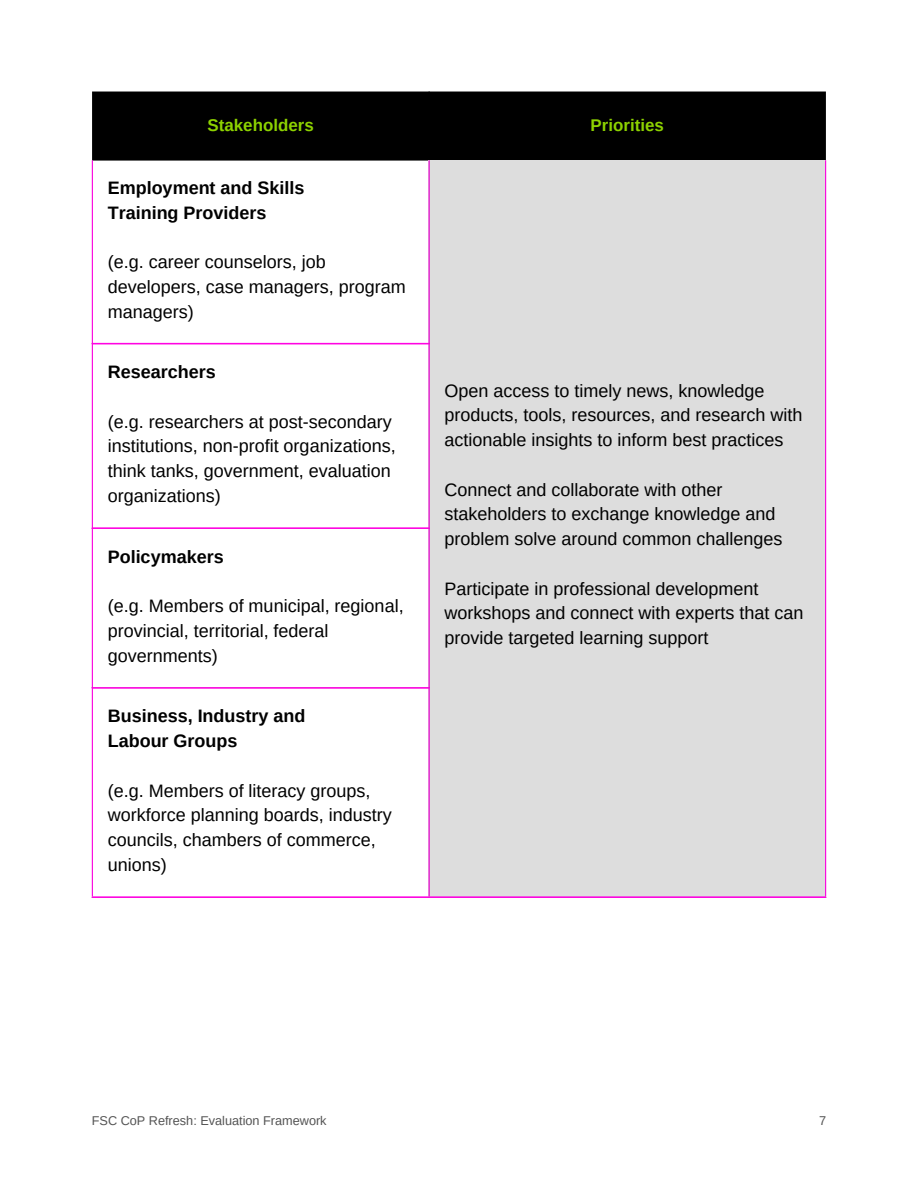
<style>
.page{position:relative;width:918px;height:1188px;background:#fff}
.page>*{position:absolute;margin:0;border:0;box-sizing:border-box;transform-origin:0 0}
.t1{font:18px/24.8px "Arimo";color:#000}
.t2{font:700 18px "Arimo";color:#000}
.t3{font:700 16.95px "Arimo";color:#8dd200}
.t4{font:12.75px "Arimo";color:#545454}
</style>
<div class="page">
<div style="left:92px;top:92px;width:734px;height:69px;background:#000"></div>
<div style="left:429px;top:160px;width:397px;height:737px;background:#ddd"></div>
<hr style="left:92px;top:160px;width:1px;height:736px;background:#ff03e2">
<hr style="left:429px;top:160px;width:1px;height:736px;background:#ff03e2">
<hr style="left:825px;top:160px;width:1px;height:736px;background:#ff03e2">
<hr style="left:92px;top:343px;width:338px;height:1px;background:#ff03e2">
<hr style="left:92px;top:527px;width:338px;height:2px;background:#ff03e2">
<hr style="left:92px;top:687px;width:338px;height:2px;background:#ff03e2">
<hr style="left:92px;top:896px;width:734px;height:2px;background:#ff03e2">
<p class="t3" style="left:208px;top:116px;width:108px">Stakeholders</p>
<p class="t3" style="left:591px;top:116px;width:75px">Priorities</p>
<p class="t2" style="left:108px;top:178px;width:198px">Employment and Skills</p>
<p class="t2" style="left:108px;top:203px;width:160px">Training Providers</p>
<p class="t1" style="left:108px;top:250px;width:300px">(e.g. career counselors, job developers, case managers, program managers)</p>
<p class="t2" style="left:108px;top:362px;width:110px">Researchers</p>
<p class="t1" style="left:108px;top:409px;width:289px">(e.g. researchers at post-secondary institutions, non-profit organizations, think tanks, government, evaluation organizations)</p>
<p class="t2" style="left:108px;top:546px;width:117px">Policymakers</p>
<p class="t1" style="left:108px;top:594px;width:297px">(e.g. Members of municipal, regional, provincial, territorial, federal governments)</p>
<p class="t2" style="left:108px;top:706px;width:199px">Business, Industry and</p>
<p class="t2" style="left:108px;top:731px;width:131px">Labour Groups</p>
<p class="t1" style="left:108px;top:778px;width:286px">(e.g. Members of literacy groups, workforce planning boards, industry councils, chambers of commerce, unions)</p>
<p class="t1" style="left:444px;top:378px;width:359px">Open access to timely news, knowledge products, tools, resources, and research with actionable insights to inform best practices</p>
<p class="t1" style="left:444px;top:477px;width:340px">Connect and collaborate with other stakeholders to exchange knowledge and problem solve around common challenges</p>
<p class="t1" style="left:444px;top:576px;width:360px">Participate in professional development workshops and connect with experts that can provide targeted learning support</p>
<p class="t4" style="left:92px;top:1114px;width:236px">FSC CoP Refresh: Evaluation Framework</p>
<h1 class="t4" style="left:819px;top:1114px;width:9px">7</h1>
</div>
